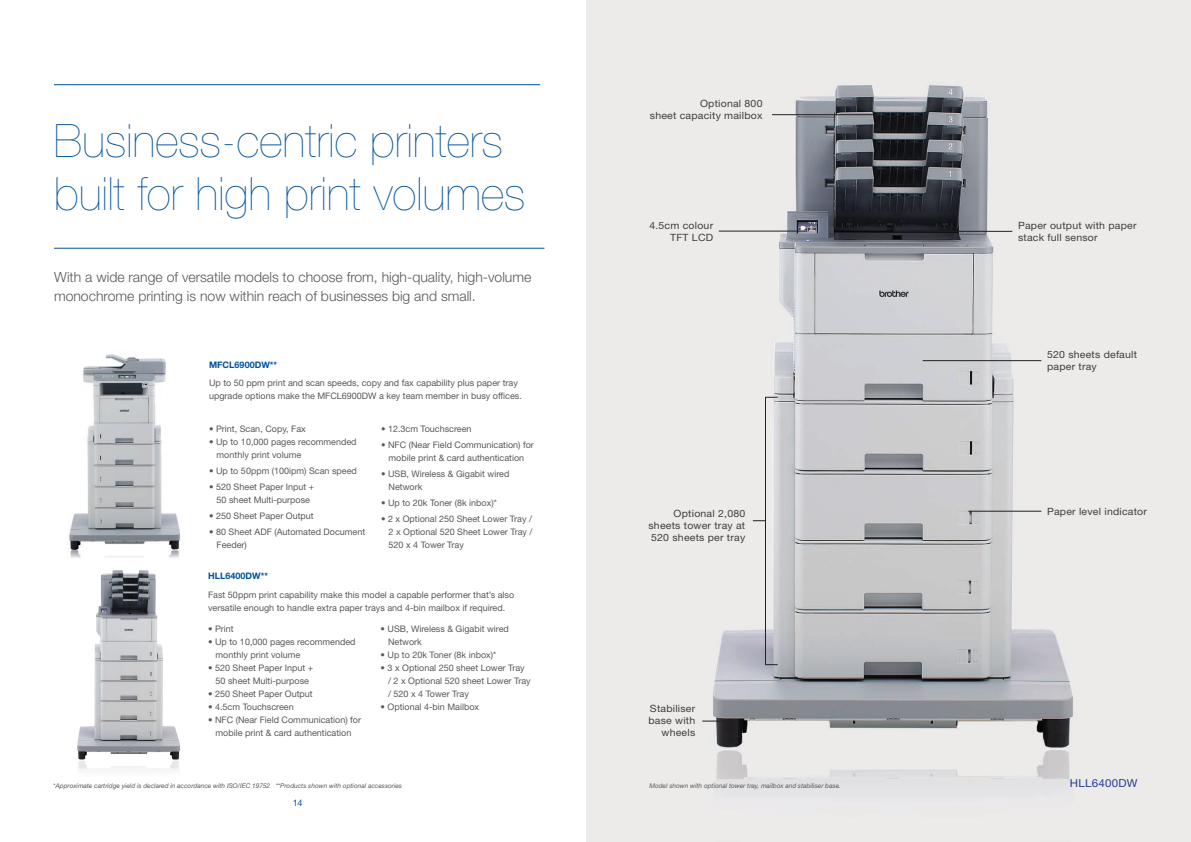
<style>
.page{position:relative;width:1191px;height:842px;background:#fff}
.page>*{position:absolute;margin:0;border:0;box-sizing:border-box;transform-origin:0 0}
.t1{font:200 46px/53px "Helvetica Neue LT Std";color:#01519b}
.t2{font:300 14px/19px "Helvetica Neue LT Std";color:#57585a}
.t3{font:11px "Helvetica Neue LT Std";letter-spacing:.02em;color:#253f8e;scale:1.05 1}
.t4{font:10px/12px "Helvetica Neue LT Std";letter-spacing:.02em;color:#3e3e3f;text-align:right;scale:1.05 1}
.t5{font:9px/13px "Helvetica Neue LT Std";color:#57585a}
.t6{font:700 9px "Helvetica Neue LT Std";color:#01519b}
.t7{font:9px "Helvetica Neue LT Std";color:#01519b}
.t8{font:italic 6.5px "Helvetica Neue LT Std";color:#57585a}
</style>
<div class="page">
<hr style="left:54px;top:85px;width:486px;height:1px;background:#01519b">
<hr style="left:54px;top:248px;width:490px;height:1px;background:#01519b">
<img style="left:68px;top:354px;width:113px;height:204px">
<img style="left:77px;top:570px;width:103px;height:200px">
<img style="left:587px;top:0;width:604px;height:842px">
<hr style="left:772px;top:114px;width:108px;height:1px;background:#231f20">
<hr style="left:719px;top:231px;width:88px;height:1px;background:#231f20">
<hr style="left:702px;top:721px;width:34px;height:1px;background:#231f20">
<hr style="left:893px;top:231px;width:119px;height:1px;background:#231f20">
<hr style="left:922px;top:360px;width:119px;height:1px;background:#231f20">
<hr style="left:968px;top:511px;width:73px;height:1px;background:#231f20">
<hr style="left:765px;top:397px;width:1px;height:268px;background:#231f20">
<svg style="left:753px;top:520px;width:12px;height:1px"></svg>
<h1 class="t1" style="left:54px;top:114px;width:473px">Business-centric printers built for high print volumes</h1>
<h2 class="t2" style="left:54px;top:267px;width:479px">With a wide range of versatile models to choose from, high-quality, high-volume monochrome printing is now within reach of businesses big and small.</h2>
<p class="t6" style="left:209px;top:359px;width:70px">MFCL6900DW**</p>
<p class="t5" style="left:209px;top:376px;width:314px">Up to 50 ppm print and scan speeds, copy and fax capability plus paper tray upgrade options make the MFCL6900DW a key team member in busy offices.</p>
<p class="t5" style="left:209px;top:422px;width:98px">• Print, Scan, Copy, Fax</p>
<p class="t5" style="left:217px;top:435px;width:141px;text-indent:-8px">• Up to 10,000 pages recommended monthly print volume</p>
<p class="t5" style="left:209px;top:464px;width:149px">• Up to 50ppm (100ipm) Scan speed</p>
<p class="t5" style="left:209px;top:480px;width:107px;text-align:center">• 520 Sheet Paper Input +<br>50 sheet Multi-purpose</p>
<p class="t5" style="left:209px;top:509px;width:106px">• 250 Sheet Paper Output</p>
<p class="t5" style="left:217px;top:525px;width:150px;text-indent:-8px">• 80 Sheet ADF (Automated Document<br>Feeder)</p>
<p class="t5" style="left:381px;top:422px;width:92px">• 12.3cm Touchscreen</p>
<p class="t5" style="left:381px;top:438px;width:154px;text-align:center">• NFC (Near Field Communication) for mobile print &amp; card authentication</p>
<p class="t5" style="left:388px;top:467px;width:122px;text-indent:-8px">• USB, Wireless &amp; Gigabit wired<br>Network</p>
<p class="t5" style="left:381px;top:496px;width:117px">• Up to 20k Toner (8k inbox)*</p>
<p class="t5" style="left:388px;top:512px;width:146px;text-align:justify;text-indent:-8px">• 2 x Optional 250 Sheet Lower Tray / 2 x Optional 520 Sheet Lower Tray / 520 x 4 Tower Tray</p>
<p class="t6" style="left:208px;top:570px;width:61px">HLL6400DW**</p>
<p class="t5" style="left:208px;top:588px;width:307px">Fast 50ppm print capability make this model a capable performer that’s also versatile enough to handle extra paper trays and 4-bin mailbox if required.</p>
<p class="t5" style="left:208px;top:622px;width:27px">• Print</p>
<p class="t5" style="left:216px;top:635px;width:141px;text-indent:-8px">• Up to 10,000 pages recommended monthly print volume</p>
<p class="t5" style="left:208px;top:661px;width:107px;text-align:center">• 520 Sheet Paper Input +<br>50 sheet Multi-purpose</p>
<p class="t5" style="left:208px;top:687px;width:106px">• 250 Sheet Paper Output</p>
<p class="t5" style="left:208px;top:700px;width:87px">• 4.5cm Touchscreen</p>
<p class="t5" style="left:208px;top:713px;width:154px;text-align:center">• NFC (Near Field Communication) for mobile print &amp; card authentication</p>
<p class="t5" style="left:388px;top:622px;width:122px;text-indent:-8px">• USB, Wireless &amp; Gigabit wired<br>Network</p>
<p class="t5" style="left:380px;top:648px;width:117px">• Up to 20k Toner (8k inbox)*</p>
<p class="t5" style="left:388px;top:661px;width:144px;text-indent:-8px">• 3 x Optional 250 sheet Lower Tray<br>/ 2 x Optional 520 sheet Lower Tray / 520 x 4 Tower Tray</p>
<p class="t5" style="left:380px;top:700px;width:100px">• Optional 4-bin Mailbox</p>
<p class="t8" style="left:53px;top:782px;width:350px">*Approximate cartridge yield is declared in accordance with ISO/IEC 19752 **Products shown with optional accessories</p>
<p class="t7" style="left:293px;top:797px;width:11px">14</p>
<p class="t4" style="left:650px;top:97px;width:109px">Optional 800<br>sheet capacity mailbox</p>
<p class="t4" style="left:649px;top:220px;width:62px">4.5cm colour<br>TFT LCD</p>
<p class="t4" style="left:1018px;top:219px;width:114px;text-align:left">Paper output with paper stack full sensor</p>
<p class="t4" style="left:1047px;top:348px;width:87px;text-align:left">520 sheets default paper tray</p>
<p class="t4" style="left:673px;top:507px;width:70px">Optional 2,080</p>
<p class="t4" style="left:1047px;top:505px;width:97px">Paper level indicator</p>
<p class="t4" style="left:648px;top:519px;width:94px;text-align:left">sheets tower tray at<br>520 sheets per tray</p>
<p class="t4" style="left:648px;top:702px;width:46px">Stabiliser base with wheels</p>
<p class="t8" style="left:649px;top:782px;width:193px">Model shown with optional tower tray, mailbox and stabiliser base.</p>
<p class="t3" style="left:1069px;top:777px;width:66px">HLL6400DW</p>
</div>
